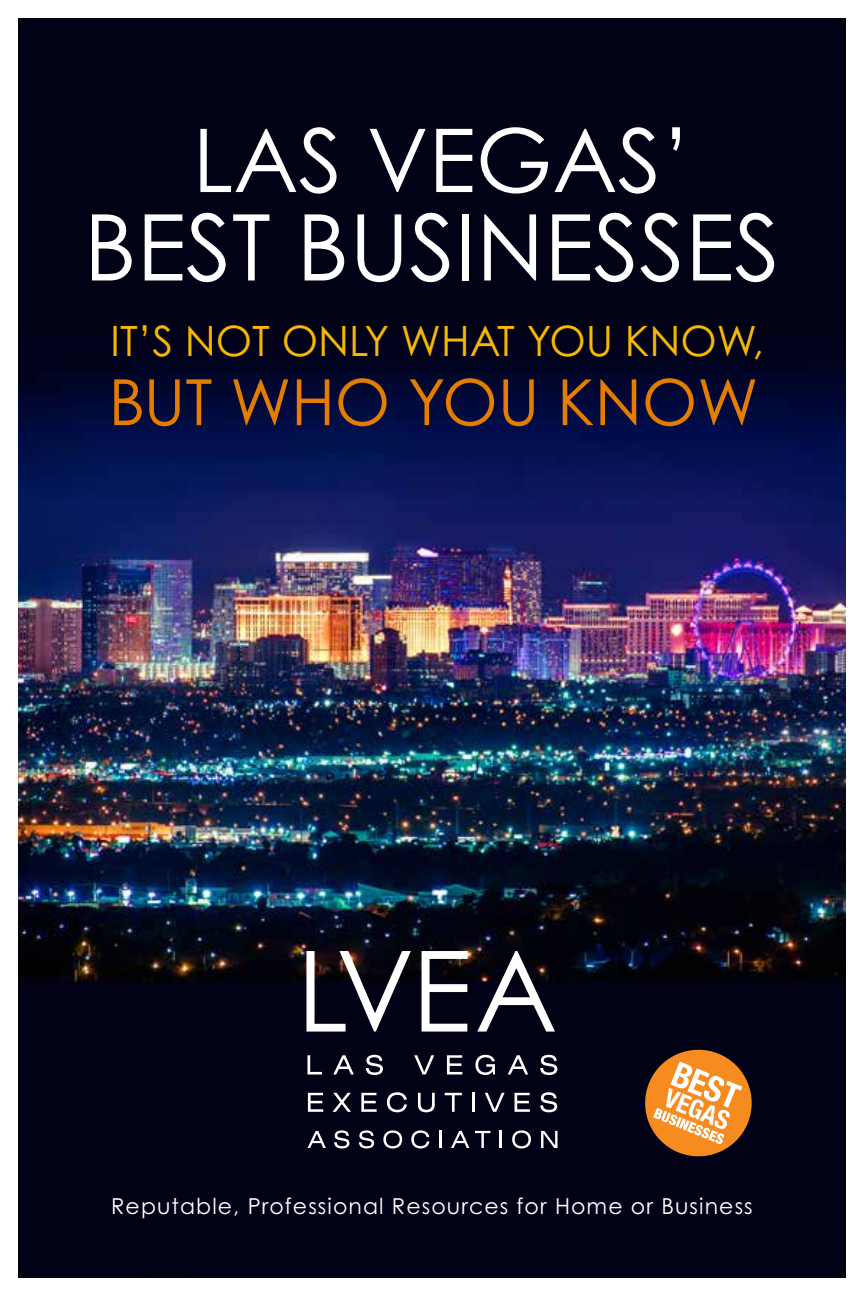
<style>
.page{position:relative;width:864px;height:1296px;background:#fff}
.page>*{position:absolute;margin:0;border:0;box-sizing:border-box;transform-origin:0 0}
.t1{font:92px "Century Gothic Pro";color:#fff}
.t2{font:88px "Century Gothic Pro";color:#fff}
.t3{font:63.8px "Century Gothic Pro";color:#e47c00}
.t4{font:41.8px "Century Gothic Pro";color:#f6b800}
.t5{font:22px "Century Gothic Pro";letter-spacing:.05em;color:#fff}
</style>
<div class="page">
<img style="left:18px;top:18px;width:828px;height:1260px">
<svg style="left:307px;top:1055px;width:15px;height:20px"></svg>
<svg style="left:333px;top:1055px;width:21px;height:20px"></svg>
<svg style="left:366px;top:1055px;width:17px;height:20px"></svg>
<svg style="left:414px;top:1055px;width:20px;height:20px"></svg>
<svg style="left:447px;top:1055px;width:15px;height:20px"></svg>
<svg style="left:475px;top:1055px;width:20px;height:20px"></svg>
<svg style="left:508px;top:1055px;width:20px;height:20px"></svg>
<svg style="left:540px;top:1055px;width:17px;height:20px"></svg>
<svg style="left:308px;top:1131px;width:18px;height:17px"></svg>
<svg style="left:334px;top:1130px;width:15px;height:18px"></svg>
<svg style="left:359px;top:1130px;width:15px;height:18px"></svg>
<svg style="left:383px;top:1130px;width:19px;height:18px"></svg>
<svg style="left:411px;top:1130px;width:18px;height:18px"></svg>
<hr style="left:439px;top:1131px;width:3px;height:17px;background:#fff">
<svg style="left:451px;top:1131px;width:18px;height:17px"></svg>
<svg style="left:475px;top:1131px;width:15px;height:17px"></svg>
<svg style="left:500px;top:1131px;width:2px;height:17px"></svg>
<svg style="left:512px;top:1130px;width:19px;height:18px"></svg>
<svg style="left:541px;top:1131px;width:17px;height:17px"></svg>
<svg style="left:308px;top:1093px;width:15px;height:19px"></svg>
<svg style="left:332px;top:1093px;width:19px;height:19px"></svg>
<svg style="left:361px;top:1093px;width:16px;height:19px"></svg>
<svg style="left:387px;top:1092px;width:20px;height:20px"></svg>
<svg style="left:418px;top:1093px;width:17px;height:19px"></svg>
<svg style="left:445px;top:1093px;width:17px;height:19px"></svg>
<hr style="left:472px;top:1093px;width:3px;height:19px;background:#fff">
<svg style="left:485px;top:1093px;width:20px;height:19px"></svg>
<svg style="left:515px;top:1093px;width:15px;height:19px"></svg>
<svg style="left:540px;top:1092px;width:17px;height:20px"></svg>
<svg style="left:306px;top:951px;width:105px;height:81px"></svg>
<svg style="left:422px;top:951px;width:46px;height:81px"></svg>
<svg style="left:477px;top:951px;width:78px;height:81px"></svg>
<svg style="left:638px;top:1043px;width:121px;height:120px;background:#98673c"></svg>
<h2 class="t2" style="left:193px;top:107px;width:501px">LAS VEGAS’</h2>
<h1 class="t1" style="left:84px;top:191px;width:698px">BEST BUSINESSES</h1>
<h3 class="t4" style="left:111px;top:315px;width:655px">IT’S NOT ONLY WHAT YOU KNOW,</h3>
<h3 class="t3" style="left:109px;top:363px;width:651px">BUT WHO YOU KNOW</h3>
<p class="t5" style="left:111px;top:1193px;width:643px">Reputable, Professional Resources for Home or Business</p>
</div>
